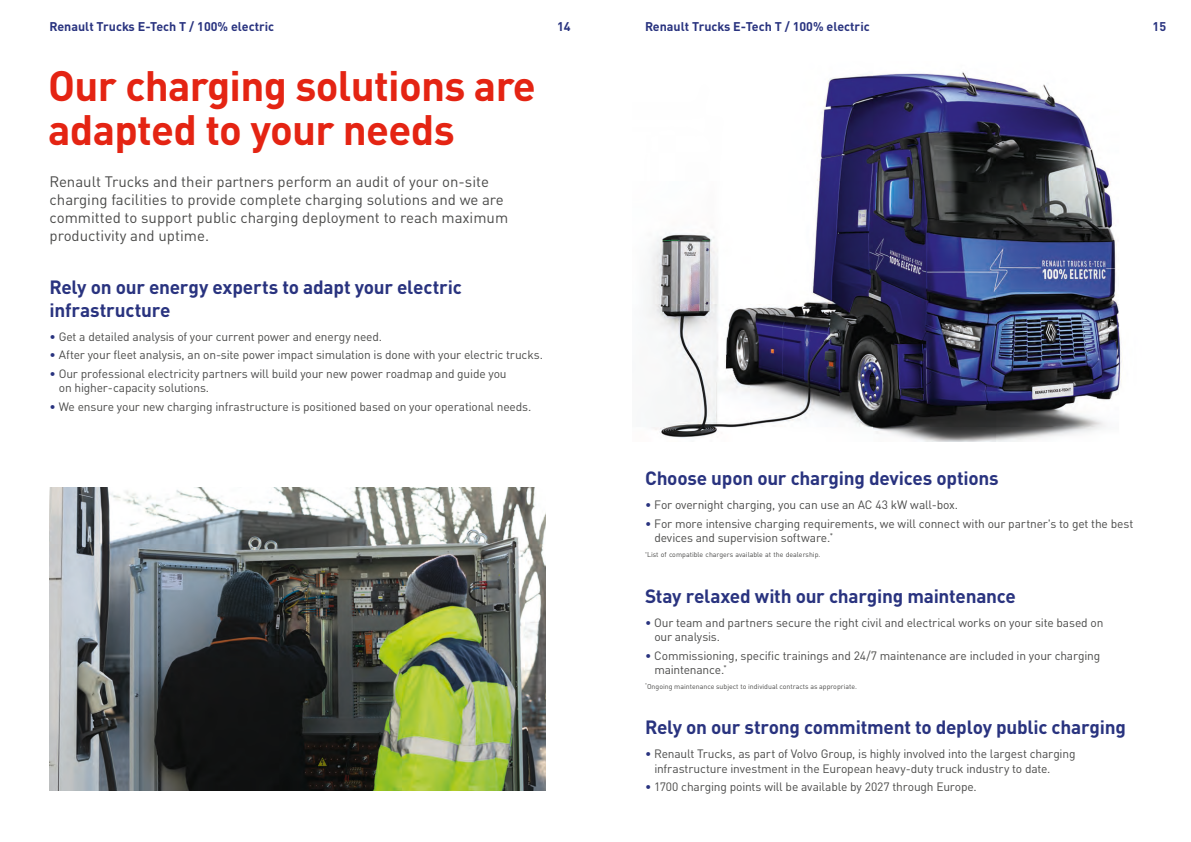
<style>
.page{position:relative;width:1191px;height:842px;background:#fff}
.page>*{position:absolute;margin:0;border:0;box-sizing:border-box;transform-origin:0 0}
.C42_BOLD_FG_RED_bdc{font:700 42px/44px "DIN Pro";letter-spacing:-.015em;color:#e42413}
.C19_TXT_BOLD_FG_BLEU_bdc{font:700 19px/22.8px "DIN Pro";letter-spacing:-.015em;color:#29337f}
.C15_REGULAR_FG_432_bdc{font:15px/18px "DIN Pro";color:#4b4b4a}
.t1{font:700 12.5px "DIN Pro";color:#29337f}
._009a_C12_TXT_REGULAR_FG_G432_bdc_PUCE{font:12px/14.4px "DIN Pro";letter-spacing:-.015em;color:#4b4b4a}
._009a_C12_TXT_REGULAR_FG_G432_bdc_PUCE-2{font:7px "DIN Pro";color:#4b4b4a}
.C7_REGULAR_FG_432_bdc{font:7px "DIN Pro";color:#4b4b4a}
.s1{color:#29337f}
</style>
<div class="page">
<img style="left:647px;top:72px;width:476px;height:370px">
<img style="left:50px;top:488px;width:496px;height:303px">
<p class="t1" style="left:50px;top:16px;width:226px">Renault Trucks E-Tech T / 100% electric</p>
<p class="t1" style="left:557px;top:16px;width:15px">14</p>
<p class="t1" style="left:645px;top:16px;width:226px">Renault Trucks E-Tech T / 100% electric</p>
<p class="t1" style="left:1152px;top:16px;width:15px">15</p>
<p class="C42_BOLD_FG_RED_bdc" style="left:48px;top:59px;width:489px">Our charging solutions are adapted to your needs</p>
<p class="C15_REGULAR_FG_432_bdc" style="left:50px;top:171px;width:460px">Renault Trucks and their partners perform an audit of your on-site charging facilities to provide complete charging solutions and we are committed to support public charging deployment to reach maximum productivity and uptime.</p>
<p class="C19_TXT_BOLD_FG_BLEU_bdc" style="left:50px;top:273px;width:414px">Rely on our energy experts to adapt your electric infrastructure</p>
<p class="_009a_C12_TXT_REGULAR_FG_G432_bdc_PUCE" style="left:50px;top:328px;width:334px"><span class="s1">•</span> Get a detailed analysis of your current power and energy need.</p>
<p class="_009a_C12_TXT_REGULAR_FG_G432_bdc_PUCE" style="left:50px;top:347px;width:495px"><span class="s1">•</span> After your fleet analysis, an on-site power impact simulation is done with your electric trucks.</p>
<p class="_009a_C12_TXT_REGULAR_FG_G432_bdc_PUCE" style="left:59px;top:365px;width:449px;text-indent:-9px"><span class="s1">•</span> Our professional electricity partners will build your new power roadmap and guide you on higher-capacity solutions.</p>
<p class="_009a_C12_TXT_REGULAR_FG_G432_bdc_PUCE" style="left:50px;top:398px;width:483px"><span class="s1">•</span> We ensure your new charging infrastructure is positioned based on your operational needs.</p>
<p class="C19_TXT_BOLD_FG_BLEU_bdc" style="left:645px;top:465px;width:355px">Choose upon our charging devices options</p>
<p class="_009a_C12_TXT_REGULAR_FG_G432_bdc_PUCE" style="left:645px;top:497px;width:314px"><span class="s1">•</span> For overnight charging, you can use an AC 43 kW wall-box.</p>
<p class="_009a_C12_TXT_REGULAR_FG_G432_bdc_PUCE" style="left:654px;top:515px;width:480px;text-indent:-9px"><span class="s1">•</span> For more intensive charging requirements, we will connect with our partner's to get the best devices and supervision software.<sup>*</sup></p>
<p class="C7_REGULAR_FG_432_bdc" style="left:645px;top:549px;width:177px"><sup>*</sup>List of compatible chargers available at the dealership.</p>
<p class="C19_TXT_BOLD_FG_BLEU_bdc" style="left:645px;top:582px;width:372px">Stay relaxed with our charging maintenance</p>
<p class="_009a_C12_TXT_REGULAR_FG_G432_bdc_PUCE" style="left:654px;top:614px;width:451px;text-indent:-9px"><span class="s1">•</span> Our team and partners secure the right civil and electrical works on your site based on our analysis.</p>
<p class="_009a_C12_TXT_REGULAR_FG_G432_bdc_PUCE" style="left:654px;top:647px;width:447px;text-indent:-9px"><span class="s1">•</span> Commissioning, specific trainings and 24/7 maintenance are included in your charging maintenance.<sup>*</sup></p>
<p class="_009a_C12_TXT_REGULAR_FG_G432_bdc_PUCE-2" style="left:645px;top:680px;width:213px"><sup>*</sup>Ongoing maintenance subject to individual contracts as appropriate.</p>
<p class="C19_TXT_BOLD_FG_BLEU_bdc" style="left:645px;top:713px;width:482px">Rely on our strong commitment to deploy public charging</p>
<p class="_009a_C12_TXT_REGULAR_FG_G432_bdc_PUCE" style="left:654px;top:745px;width:423px;text-indent:-9px"><span class="s1">•</span> Renault Trucks, as part of Volvo Group, is highly involved into the largest charging infrastructure investment in the European heavy-duty truck industry to date.</p>
<p class="_009a_C12_TXT_REGULAR_FG_G432_bdc_PUCE" style="left:645px;top:778px;width:333px"><span class="s1">•</span> 1700 charging points will be available by 2027 through Europe.</p>
</div>
